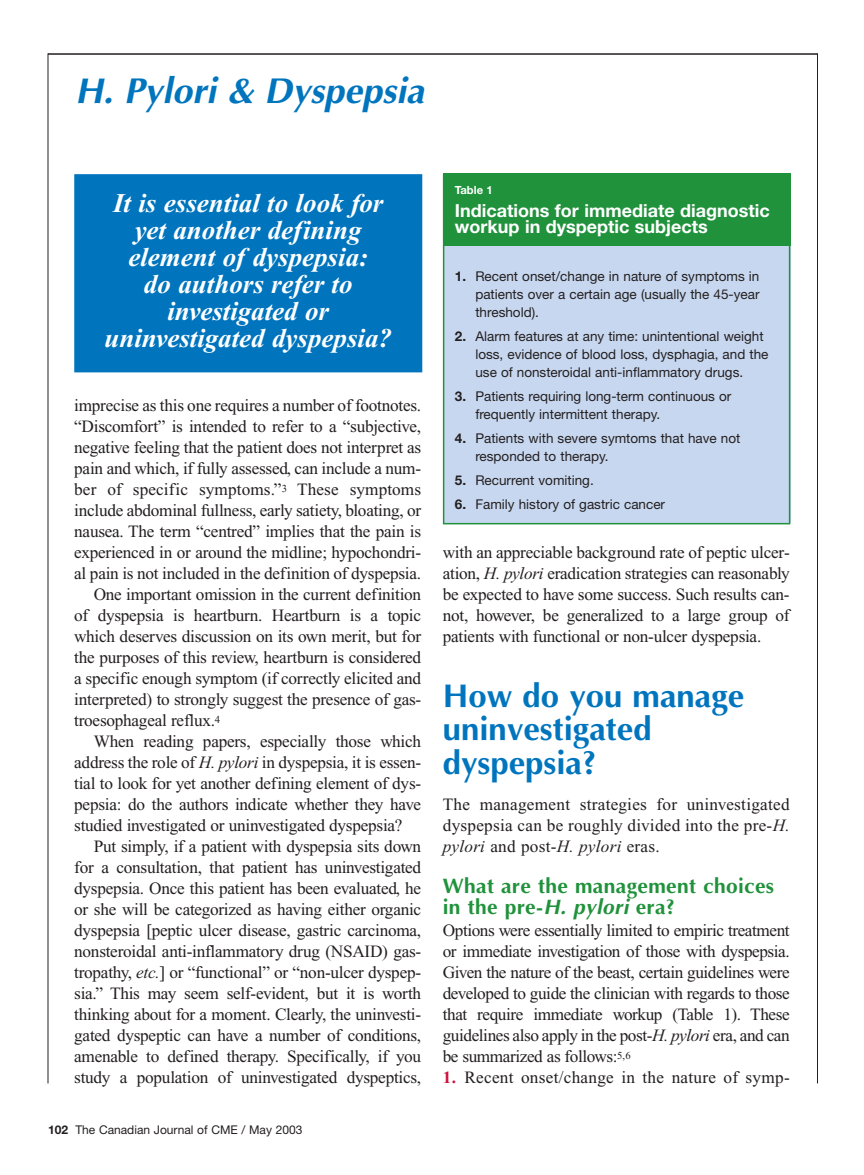
<style>
.page{position:relative;width:864px;height:1175px;background:#fff}
.page>*{position:absolute;margin:0;border:0;box-sizing:border-box;transform-origin:0 0}
.t1{font:italic 700 36px "Optima";color:#0075be}
.t2{font:700 33px/33.5px "Optima";color:#0075be}
.t3{font:italic 700 27px/27px "Times New Roman";color:#fff;text-align:center}
.t4{font:700 21px/21.3px "Optima";letter-spacing:.015em;color:#21923c}
.t5{font:700 18px/16.5px "Helvetica Neue";color:#fff}
.t6{font:17.25px/21px "Times New Roman";letter-spacing:-.015em;color:#231f20;text-align:justify}
.t7{font:17.25px "Times New Roman";letter-spacing:.015em;color:#231f20}
.t8{font:17.25px "Times New Roman";letter-spacing:.005em;color:#231f20}
.t9{font:13.5px/18px "Helvetica Neue";color:#231f20}
.t10{font:12px "Helvetica Neue";color:#231f20}
.t11{font:700 11.25px "Helvetica Neue";color:#fff}
.s1{font-style:italic}
.s2{font-weight:700}
.s3{font-weight:700;color:#ce1041}
</style>
<div class="page">
<hr style="left:48px;top:53px;width:770px;height:2px;background:#231f20">
<hr style="left:48px;top:53px;width:1px;height:1030px;background:#231f20">
<hr style="left:817px;top:53px;width:1px;height:1030px;background:#231f20">
<div style="left:75px;top:175px;width:347px;height:197px;background:#0075be"></div>
<div style="left:74px;top:174px;width:348px;height:198px;border:2px solid #0075be"></div>
<div style="left:443px;top:215px;width:347px;height:308px;background:#c7d7ef"></div>
<div style="left:443px;top:173px;width:347px;height:73px;background:#21923c"></div>
<div style="left:443px;top:174px;width:347px;height:350px;border:2px solid #21923c"></div>
<h1 class="t1" style="left:75px;top:75px;width:351px">H. Pylori &amp; Dyspepsia</h1>
<h3 class="t3" style="left:104px;top:192px;width:289px">It is essential to look for yet another defining element of dyspepsia:<br>do authors refer to investigated or uninvestigated dyspepsia?</h3>
<p class="t6" style="left:74px;top:396px;width:348px">imprecise as this one requires a number of footnotes.</p>
<p class="t6" style="left:74px;top:417px;width:348px">“Discomfort” is intended to refer to a “subjective,</p>
<p class="t6" style="left:74px;top:438px;width:349px">negative feeling that the patient does not interpret as</p>
<p class="t6" style="left:74px;top:459px;width:348px">pain and which, if fully assessed, can include a num-</p>
<p class="t8" style="left:74px;top:483px;width:348px">ber of specific symptoms.”<sup>3</sup> These symptoms</p>
<p class="t6" style="left:74px;top:501px;width:348px">include abdominal fullness, early satiety, bloating, or</p>
<p class="t6" style="left:74px;top:522px;width:348px">nausea. The term “centred” implies that the pain is</p>
<p class="t6" style="left:74px;top:543px;width:348px">experienced in or around the midline; hypochondri-</p>
<p class="t6" style="left:74px;top:564px;width:348px">al pain is not included in the definition of dyspepsia.</p>
<p class="t6" style="left:94px;top:585px;width:329px">One important omission in the current definition</p>
<p class="t6" style="left:74px;top:606px;width:348px">of dyspepsia is heartburn. Heartburn is a topic</p>
<p class="t6" style="left:74px;top:627px;width:348px">which deserves discussion on its own merit, but for</p>
<p class="t6" style="left:74px;top:648px;width:348px">the purposes of this review, heartburn is considered</p>
<p class="t6" style="left:74px;top:669px;width:348px">a specific enough symptom (if correctly elicited and</p>
<p class="t6" style="left:74px;top:690px;width:349px">interpreted) to strongly suggest the presence of gas-</p>
<p class="t6" style="left:74px;top:711px;width:147px">troesophageal reflux.<sup>4</sup></p>
<p class="t6" style="left:94px;top:732px;width:329px">When reading papers, especially those which</p>
<p class="t6" style="left:74px;top:753px;width:348px">address the role of <span class="s1">H. pylori</span> in dyspepsia, it is essen-</p>
<p class="t6" style="left:74px;top:774px;width:348px">tial to look for yet another defining element of dys-</p>
<p class="t6" style="left:74px;top:795px;width:348px">pepsia: do the authors indicate whether they have</p>
<p class="t6" style="left:74px;top:816px;width:330px">studied investigated or uninvestigated dyspepsia?</p>
<p class="t6" style="left:94px;top:837px;width:329px">Put simply, if a patient with dyspepsia sits down</p>
<p class="t6" style="left:74px;top:858px;width:349px">for a consultation, that patient has uninvestigated</p>
<p class="t6" style="left:74px;top:879px;width:348px">dyspepsia. Once this patient has been evaluated, he</p>
<p class="t6" style="left:74px;top:900px;width:349px">or she will be categorized as having either organic</p>
<p class="t6" style="left:74px;top:921px;width:349px">dyspepsia [peptic ulcer disease, gastric carcinoma,</p>
<p class="t6" style="left:74px;top:942px;width:349px">nonsteroidal anti-inflammatory drug (NSAID) gas-</p>
<p class="t6" style="left:74px;top:963px;width:348px">tropathy, <span class="s1">etc.</span>] or “functional” or “non-ulcer dyspep-</p>
<p class="t6" style="left:74px;top:984px;width:348px">sia.” This may seem self-evident, but it is worth</p>
<p class="t6" style="left:74px;top:1005px;width:348px">thinking about for a moment. Clearly, the uninvesti-</p>
<p class="t6" style="left:74px;top:1026px;width:349px">gated dyspeptic can have a number of conditions,</p>
<p class="t6" style="left:74px;top:1047px;width:348px">amenable to defined therapy. Specifically, if you</p>
<p class="t6" style="left:74px;top:1068px;width:349px">study a population of uninvestigated dyspeptics,</p>
<p class="t10" style="left:48px;top:1125px;width:256px"><span class="s2">102</span> The Canadian Journal of CME / May 2003</p>
<p class="t11" style="left:455px;top:186px;width:40px">Table 1</p>
<p class="t5" style="left:455px;top:204px;width:316px">Indications for immediate diagnostic workup in dyspeptic subjects</p>
<p class="t9" style="left:475px;top:269px;width:286px;text-align:justify;text-indent:-21px"><span class="s2">1.</span> Recent onset/change in nature of symptoms in patients over a certain age (usually the 45-year threshold).</p>
<p class="t9" style="left:475px;top:329px;width:295px;text-indent:-21px"><span class="s2">2.</span> Alarm features at any time: unintentional weight loss, evidence of blood loss, dysphagia, and the use of nonsteroidal anti-inflammatory drugs.</p>
<p class="t9" style="left:475px;top:389px;width:258px;text-indent:-21px"><span class="s2">3.</span> Patients requiring long-term continuous or frequently intermittent therapy.</p>
<p class="t9" style="left:475px;top:431px;width:267px;text-indent:-21px"><span class="s2">4.</span> Patients with severe symtoms that have not responded to therapy.</p>
<p class="t9" style="left:455px;top:473px;width:140px"><span class="s2">5.</span> Recurrent vomiting.</p>
<p class="t9" style="left:455px;top:497px;width:212px"><span class="s2">6.</span> Family history of gastric cancer</p>
<p class="t6" style="left:443px;top:543px;width:348px">with an appreciable background rate of peptic ulcer&shy;ation, <span class="s1">H. pylori</span> eradication strategies can reasonably be expected to have some success. Such results can&shy;not, however, be generalized to a large group of patients with functional or non-ulcer dyspepsia.</p>
<h2 class="t2" style="left:443px;top:682px;width:303px">How do you manage uninvestigated dyspepsia?</h2>
<p class="t6" style="left:443px;top:795px;width:348px">The management strategies for uninvestigated dyspepsia can be roughly divided into the pre-<span class="s1">H. pylori</span> and post-<span class="s1">H. pylori</span> eras.</p>
<p class="t4" style="left:443px;top:877px;width:333px">What are the management choices in the pre-<span class="s1">H. pylori</span> era?</p>
<p class="t6" style="left:443px;top:921px;width:349px">Options were essentially limited to empiric treatment or immediate investigation of those with dyspepsia.<br>Given the nature of the beast, certain guidelines were developed to guide the clinician with regards to those that require immediate workup (Table 1). These guidelines also apply in the post-<span class="s1">H. pylori</span> era, and can be summarized as follows:<sup>5,6</sup></p>
<p class="t7" style="left:443px;top:1071px;width:349px"><span class="s3">1.</span> Recent onset/change in the nature of symp-</p>
</div>
